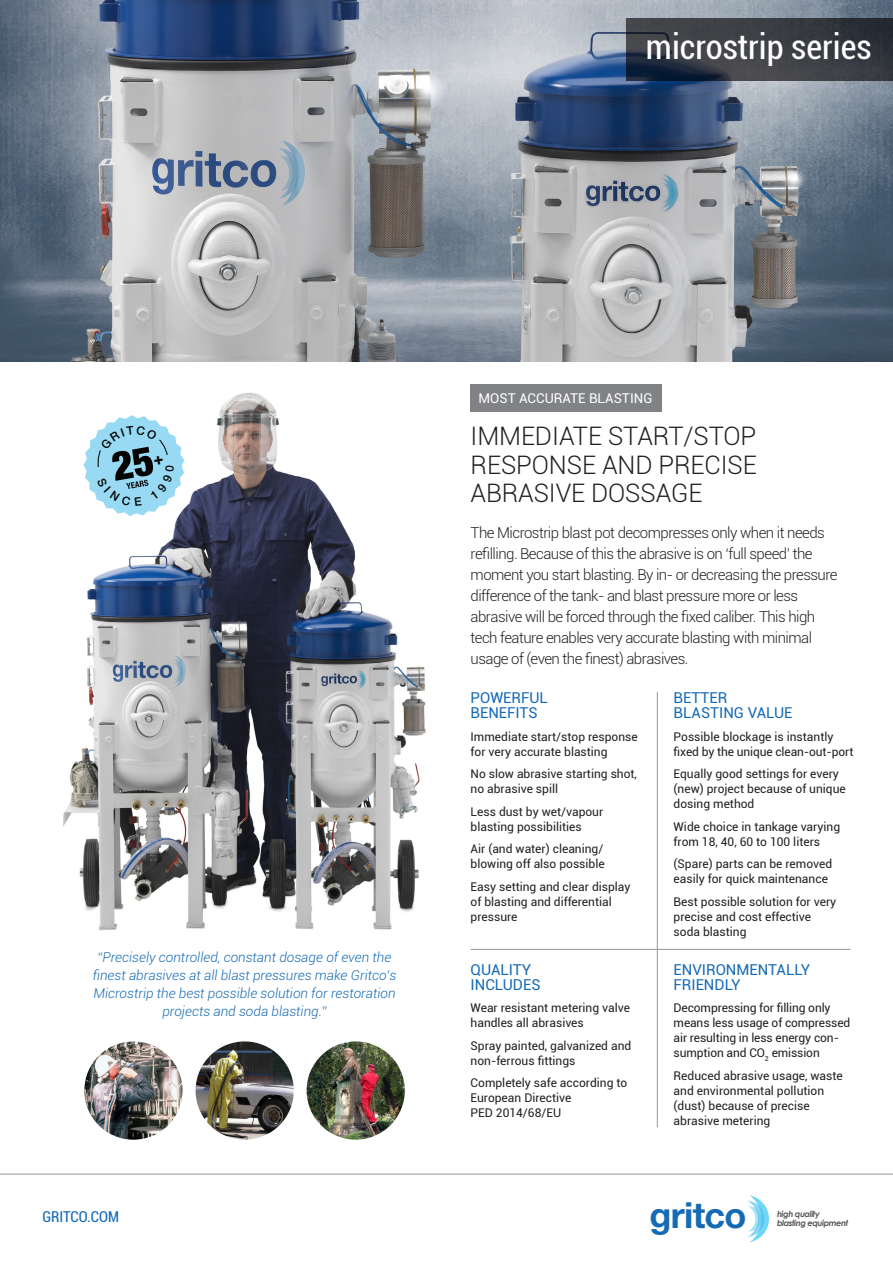
<style>
.page{position:relative;width:893px;height:1263px;background:#fff}
.page>*{position:absolute;margin:0;border:0;box-sizing:border-box;transform-origin:0 0}
.t1{font:700 36px "Helvetica Neue";letter-spacing:-.02em;color:#156ab5}
.t2{font:condensed 34.5px "Roboto";color:#fff}
.t3{font:300 25.5px/28.5px "Roboto";letter-spacing:-.005em;color:#231f20;text-align:justify}
.t4{font:300 15px/21px "Roboto";letter-spacing:-.035em;color:#231f20}
.t5{font:15px/15px "Roboto";color:#156ab5}
.t6{font:condensed 15px "Roboto";color:#156ab5}
.t7{font:italic 300 13.5px/18px "Roboto";color:#156ab5;text-align:center}
.t8{font:13.5px "Roboto";color:#fff}
.t9{font:12px/15px "Roboto";color:#231f20}
.t10{font:italic 700 8.4px "Century Gothic";letter-spacing:-.05em;color:#565656}
</style>
<div class="page">
<img style="left:0;top:0;width:893px;height:361px">
<svg style="left:626px;top:18px;width:267px;height:63px;background:#373b42"></svg>
<svg style="left:748px;top:1195px;width:21px;height:47px"></svg>
<hr style="left:657px;top:692px;width:1px;height:435px;background:#939598">
<hr style="left:0;top:1174px;width:893px;height:1px;background:#939598">
<hr style="left:471px;top:949px;width:379px;height:1px;background:#939598">
<div style="left:471px;top:384px;width:191px;height:28px;background:#808285"></div>
<img style="left:63px;top:392px;width:363px;height:538px">
<img style="left:307px;top:1041px;width:98px;height:99px;border-radius:49px">
<img style="left:196px;top:1041px;width:98px;height:99px;border-radius:48px">
<img style="left:84px;top:1041px;width:99px;height:99px;border-radius:49px">
<svg style="left:83px;top:415px;width:101px;height:101px"></svg>
<p class="t2" style="left:646px;top:23px;width:227px">microstrip series</p>
<p class="t7" style="left:93px;top:947px;width:305px">“Precisely controlled, constant dosage of even the finest abrasives at all blast pressures make Gritco’s Microstrip the best possible solution for restoration projects and soda blasting.”</p>
<p class="t6" style="left:43px;top:1206px;width:78px">GRITCO.COM</p>
<p class="t8" style="left:479px;top:389px;width:175px">MOST ACCURATE BLASTING</p>
<p class="t3" style="left:471px;top:421px;width:288px">IMMEDIATE START/STOP RESPONSE AND PRECISE ABRASIVE DOSSAGE</p>
<p class="t4" style="left:471px;top:522px;width:368px">The Microstrip blast pot decompresses only when it needs refilling. Because of this the abrasive is on ‘full speed’ the moment you start blasting. By in- or decreasing the pressure difference of the tank- and blast pressure more or less abrasive will be forced through the fixed caliber. This high tech feature enables very accurate blasting with minimal usage of (even the finest) abrasives.</p>
<p class="t5" style="left:471px;top:690px;width:79px">POWERFUL<br>BENEFITS</p>
<p class="t9" style="left:471px;top:728px;width:169px">Immediate start/stop response for very accurate blasting</p>
<p class="t9" style="left:471px;top:766px;width:168px">No slow abrasive starting shot, no abrasive spill</p>
<p class="t9" style="left:471px;top:803px;width:134px">Less dust by wet/vapour blasting possibilities</p>
<p class="t9" style="left:471px;top:841px;width:136px">Air (and water) cleaning/ blowing off also possible</p>
<p class="t9" style="left:471px;top:878px;width:161px">Easy setting and clear display of blasting and differential pressure</p>
<p class="t5" style="left:471px;top:961px;width:71px">QUALITY<br>INCLUDES</p>
<p class="t9" style="left:471px;top:1000px;width:161px">Wear resistant metering valve handles all abrasives</p>
<p class="t9" style="left:471px;top:1037px;width:162px">Spray painted, galvanized and non-ferrous fittings</p>
<p class="t9" style="left:471px;top:1075px;width:158px">Completely safe according to<br>European Directive</p>
<p class="t9" style="left:471px;top:1105px;width:92px">PED 2014/68/EU</p>
<p class="t5" style="left:674px;top:690px;width:55px">BETTER</p>
<p class="t5" style="left:674px;top:705px;width:120px">BLASTING VALUE</p>
<p class="t9" style="left:674px;top:728px;width:181px">Possible blockage is instantly fixed by the unique clean-out-port</p>
<p class="t9" style="left:674px;top:766px;width:174px">Equally good settings for every (new) project because of unique dosing method</p>
<p class="t9" style="left:674px;top:818px;width:168px">Wide choice in tankage varying from 18, 40, 60 to 100 liters</p>
<p class="t9" style="left:674px;top:856px;width:160px">(Spare) parts can be removed easily for quick maintenance</p>
<p class="t9" style="left:674px;top:893px;width:164px">Best possible solution for very precise and cost effective</p>
<p class="t9" style="left:674px;top:923px;width:74px">soda blasting</p>
<p class="t5" style="left:674px;top:961px;width:138px">ENVIRONMENTALLY</p>
<p class="t5" style="left:674px;top:976px;width:69px">FRIENDLY</p>
<p class="t9" style="left:674px;top:1000px;width:178px">Decompressing for filling only means less usage of compressed air resulting in less energy con&shy;sumption and CO<sub>2</sub> emission</p>
<p class="t9" style="left:674px;top:1067px;width:171px">Reduced abrasive usage, waste and environmental pollution (dust) because of precise abrasive metering</p>
<p class="t1" style="left:650px;top:1193px;width:98px">gritco</p>
<p class="t10" style="left:777px;top:1207px;width:44px">high quality</p>
<p class="t10" style="left:777px;top:1216px;width:73px">blasting equipment</p>
</div>
